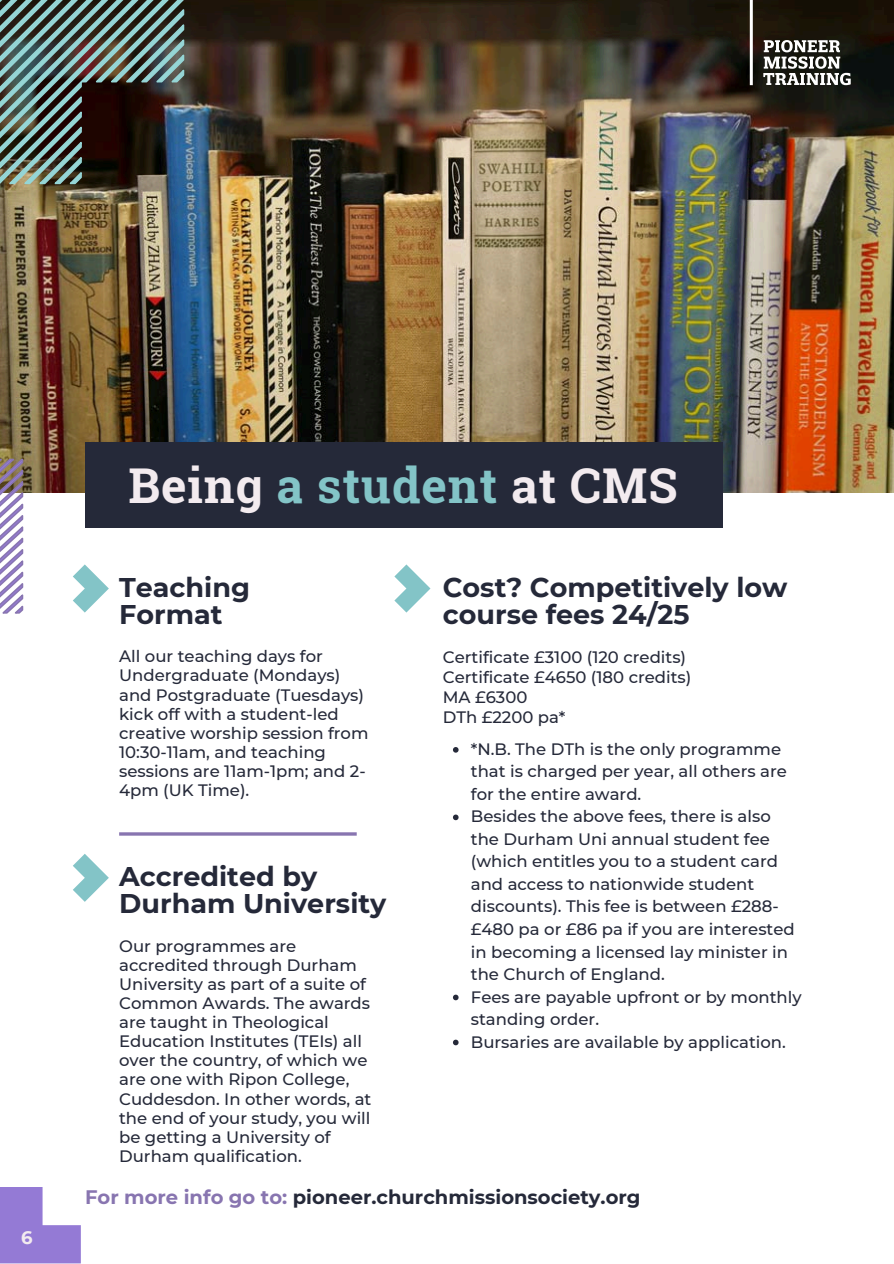
<style>
.page{position:relative;width:894px;height:1264px;background:#fff}
.page>*{position:absolute;margin:0;border:0;box-sizing:border-box;transform-origin:0 0}
.t1{font:700 48px "Roboto Slab";letter-spacing:.02em;color:#f3ebef}
.t2{font:700 27px/27px "Montserrat";color:#252939}
.t3{font:700 19.5px "Montserrat";color:#252939}
.t4{font:700 18px "Montserrat";color:#f3ebef}
.t5{font:500 16.5px/19.2px "Montserrat";color:#252939}
.s1{color:#83c4c7}
.s2{color:#8875b0}
</style>
<div class="page">
<img style="left:0;top:0;width:893px;height:493px">
<svg style="left:0;top:457px;width:24px;height:157px"></svg>
<svg style="left:0;top:1187px;width:81px;height:76px"></svg>
<svg style="left:73px;top:564px;width:36px;height:48px"></svg>
<svg style="left:73px;top:854px;width:36px;height:47px"></svg>
<hr style="left:119px;top:832px;width:237px;height:3px;background:#8875b0">
<svg style="left:0;top:0;width:185px;height:185px;background:#4b5754"></svg>
<div style="left:85px;top:442px;width:637px;height:85px;background:#252939"></div>
<svg style="left:394px;top:564px;width:36px;height:48px"></svg>
<svg style="left:453px;top:747px;width:5px;height:5px"></svg>
<svg style="left:453px;top:814px;width:5px;height:6px"></svg>
<svg style="left:453px;top:994px;width:5px;height:6px"></svg>
<svg style="left:453px;top:1039px;width:5px;height:6px"></svg>
<svg style="left:763px;top:40px;width:87px;height:45px"></svg>
<hr style="left:749px;top:0;width:3px;height:85px;background:#fff">
<p class="t4" style="left:21px;top:1226px;width:13px">6</p>
<p class="t1" style="left:128px;top:452px;width:550px">Being <span class="s1">a student</span> at CMS</p>
<p class="t2" style="left:119px;top:574px;width:132px">Teaching<br>Format</p>
<h1 class="t2" style="left:442px;top:574px;width:346px">Cost? Competitively low course fees 24/25</h1>
<p class="t5" style="left:119px;top:646px;width:251px">All our teaching days for<br>Undergraduate (Mondays) and Postgraduate (Tuesdays) kick off with a student-led creative worship session from<br>10:30-11am, and teaching sessions are 11am-1pm; and 2-<br>4pm (UK Time).</p>
<h2 class="t5" style="left:442px;top:646px;width:250px;line-height:20.2px">Certificate £3100 (120 credits)<br>Certificate £4650 (180 credits)<br>MA £6300<br>DTh £2200 pa*</h2>
<h4 class="t5" style="left:470px;top:737px;width:317px;line-height:22.5px">*N.B. The DTh is the only programme that is charged per year, all others are for the entire award.</h4>
<p class="t5" style="left:470px;top:805px;width:325px;line-height:22.5px">Besides the above fees, there is also the Durham Uni annual student fee (which entitles you to a student card and access to nationwide student discounts). This fee is between £288- £480 pa or £86 pa if you are interested in becoming a licensed lay minister in the Church of England.</p>
<h2 class="t5" style="left:470px;top:985px;width:332px;line-height:22.5px">Fees are payable upfront or by monthly standing order.</h2>
<h4 class="t5" style="left:470px;top:1032px;width:316px">Bursaries are available by application.</h4>
<p class="t2" style="left:119px;top:863px;width:269px">Accredited by<br>Durham University</p>
<h2 class="t5" style="left:119px;top:936px;width:254px">Our programmes are accredited through Durham<br>University as part of a suite of<br>Common Awards. The awards are taught in Theological<br>Education Institutes (TEIs) all over the country, of which we are one with Ripon College,<br>Cuddesdon. In other words, at the end of your study, you will be getting a University of<br>Durham qualification.</h2>
<h4 class="t3" style="left:85px;top:1184px;width:557px"><span class="s2">For more info go to:</span> pioneer.churchmissionsociety.org</h4>
</div>
